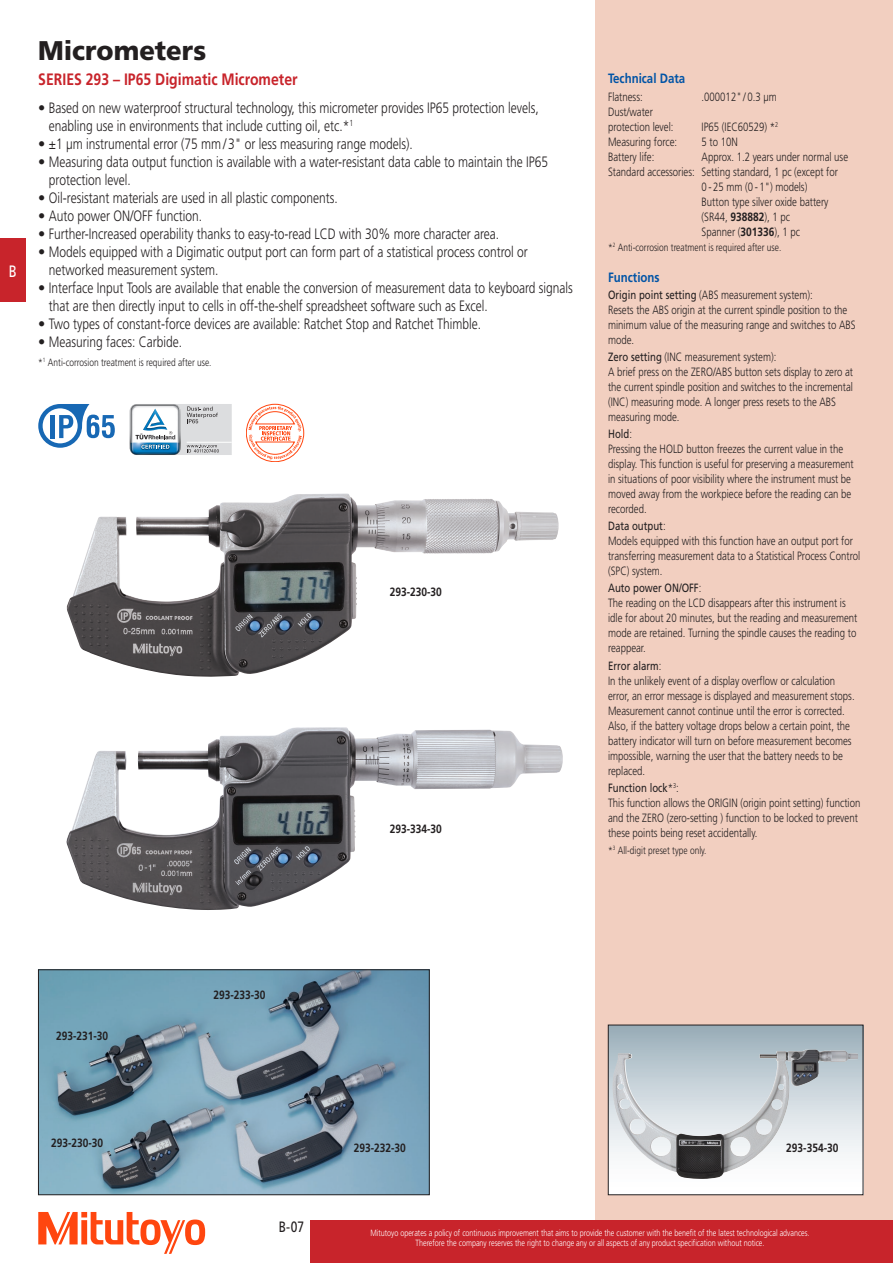
<style>
.page{position:relative;width:893px;height:1263px;background:#fff}
.page>*{position:absolute;margin:0;border:0;box-sizing:border-box;transform-origin:0 0}
.t1{font:900 27px "Mitutoyo Frutiger TU";color:#231f20}
.t2{font:700 16.5px "Mitutoyo Frutiger TU";color:#c8242b}
.t3{font:16.5px "Mitutoyo Frutiger TU";color:#fff}
.t4{font:300 15px/18px "Mitutoyo Frutiger TU";color:#231f20;scale:1.2 1}
.t5{font:15px "Mitutoyo Frutiger TU";color:#231f20}
.t6{font:700 13.5px "Mitutoyo Frutiger TU";color:#0154a6}
.t7{font:300 12px/15px "Mitutoyo Frutiger TU";color:#231f20}
.t8{font:700 12px "Mitutoyo Frutiger TU";color:#231f20}
.t9{font:300 10.5px "Mitutoyo Frutiger TU";color:#231f20}
.t10{font:300 9px/10.5px "Mitutoyo Frutiger TU";color:#fff;text-align:center}
.s1{font-weight:700}
.s2{font-weight:400}
</style>
<div class="page">
<div style="left:595px;top:0;width:298px;height:1263px;background:#f2cfc0"></div>
<img style="left:40px;top:971px;width:387px;height:222px">
<div style="left:38px;top:969px;width:391px;height:226px;border:1px solid #231f20"></div>
<svg style="left:610px;top:1027px;width:251px;height:166px;background:#ccd5da"></svg>
<img style="left:613px;top:1049px;width:196px;height:130px">
<div style="left:608px;top:1025px;width:255px;height:170px;border:1px solid #231f20"></div>
<img style="left:66px;top:727px;width:497px;height:183px">
<img style="left:66px;top:494px;width:450px;height:183px">
<svg style="left:38px;top:404px;width:77px;height:44px"></svg>
<svg style="left:130px;top:404px;width:102px;height:51px"></svg>
<svg style="left:246px;top:404px;width:58px;height:58px"></svg>
<div style="left:310px;top:1220px;width:583px;height:43px;background:#c8242b"></div>
<svg style="left:38px;top:1212px;width:167px;height:42px"></svg>
<div style="left:0;top:238px;width:26px;height:64px;background:#c8242b"></div>
<h2 class="t3" style="left:9px;top:262px;width:10px">B</h2>
<h1 class="t1" style="left:38px;top:34px;width:169px">Micrometers</h1>
<h2 class="t2" style="left:38px;top:69px;width:261px">SERIES 293 – IP65 Digimatic Micrometer</h2>
<p class="t4" style="left:49px;top:99px;width:410px;text-indent:-11px">• Based on new waterproof structural technology, this micrometer provides IP65 protection levels, enabling use in environments that include cutting oil, etc.*<sup>1</sup></p>
<p class="t4" style="left:38px;top:135px;width:314px">• ±1 μm instrumental error (75 mm/ 3" or less measuring range models).</p>
<p class="t4" style="left:49px;top:153px;width:417px;text-indent:-11px">• Measuring data output function is available with a water-resistant data cable to maintain the IP65 protection level.</p>
<p class="t4" style="left:38px;top:189px;width:251px">• Oil-resistant materials are used in all plastic components.</p>
<p class="t4" style="left:38px;top:207px;width:138px">• Auto power ON/OFF function.</p>
<p class="t4" style="left:38px;top:225px;width:386px">• Further-Increased operability thanks to easy-to-read LCD with 30% more character area.</p>
<p class="t4" style="left:49px;top:243px;width:401px;text-indent:-11px">• Models equipped with a Digimatic output port can form part of a statistical process control or networked measurement system.</p>
<p class="t4" style="left:49px;top:279px;width:438px;text-indent:-11px">• Interface Input Tools are available that enable the conversion of measurement data to keyboard signals that are then directly input to cells in off-the-shelf spreadsheet software such as Excel.</p>
<p class="t4" style="left:38px;top:315px;width:371px">• Two types of constant-force devices are available: Ratchet Stop and Ratchet Thimble.</p>
<p class="t4" style="left:38px;top:333px;width:121px">• Measuring faces: Carbide.</p>
<p class="t9" style="left:38px;top:356px;width:175px">*<sup>1</sup> Anti-corrosion treatment is required after use.</p>
<p class="t8" style="left:390px;top:585px;width:54px">293-230-30</p>
<p class="t8" style="left:390px;top:821px;width:54px">293-334-30</p>
<p class="t6" style="left:608px;top:71px;width:79px">Technical Data</p>
<p class="t7" style="left:608px;top:89px;width:36px">Flatness:</p>
<p class="t7" style="left:702px;top:89px;width:77px">.000012" / 0.3 μm</p>
<p class="t7" style="left:608px;top:104px;width:67px">Dust/water protection level:</p>
<p class="t7" style="left:702px;top:119px;width:78px">IP65 (IEC60529) *<sup>2</sup></p>
<p class="t7" style="left:608px;top:134px;width:71px">Measuring force:</p>
<p class="t7" style="left:702px;top:134px;width:38px">5 to 10N</p>
<p class="t7" style="left:608px;top:149px;width:48px">Battery life:</p>
<p class="t7" style="left:702px;top:149px;width:148px">Approx. 1.2 years under normal use</p>
<p class="t7" style="left:608px;top:164px;width:231px">Standard accessories: Setting standard, 1 pc (except for</p>
<p class="t7" style="left:702px;top:179px;width:107px">0 - 25 mm (0 - 1") models)</p>
<p class="t7" style="left:702px;top:194px;width:128px">Button type silver oxide battery</p>
<p class="t7" style="left:702px;top:209px;width:90px">(SR44, <span class="s1">938882</span>), 1 pc</p>
<p class="t7" style="left:702px;top:224px;width:100px">Spanner (<span class="s1">301336</span>), 1 pc</p>
<p class="t9" style="left:608px;top:241px;width:175px">*<sup>2</sup> Anti-corrosion treatment is required after use.</p>
<p class="t6" style="left:608px;top:269px;width:53px">Functions</p>
<p class="t7" style="left:608px;top:287px;width:249px"><span class="s2">Origin point setting</span> (ABS measurement system):<br>Resets the ABS origin at the current spindle position to the minimum value of the measuring range and switches to ABS mode.</p>
<p class="t7" style="left:608px;top:350px;width:246px"><span class="s2">Zero setting</span> (INC measurement system):<br>A brief press on the ZERO/ABS button sets display to zero at the current spindle position and switches to the incremental (INC) measuring mode. A longer press resets to the ABS measuring mode.</p>
<p class="t7" style="left:608px;top:427px;width:247px"><span class="s2">Hold</span>:<br>Pressing the HOLD button freezes the current value in the display. This function is useful for preserving a measurement in situations of poor visibility where the instrument must be moved away from the workpiece before the reading can be recorded.</p>
<p class="t7" style="left:608px;top:519px;width:254px"><span class="s2">Data output</span>:<br>Models equipped with this function have an output port for transferring measurement data to a Statistical Process Control (SPC) system.</p>
<p class="t7" style="left:608px;top:581px;width:251px"><span class="s2">Auto power ON/OFF</span>:<br>The reading on the LCD disappears after this instrument is idle for about 20 minutes, but the reading and measurement mode are retained. Turning the spindle causes the reading to reappear.</p>
<p class="t7" style="left:608px;top:658px;width:248px"><span class="s2">Error alarm</span>:<br>In the unlikely event of a display overflow or calculation error, an error message is displayed and measurement stops.<br>Measurement cannot continue until the error is corrected.<br>Also, if the battery voltage drops below a certain point, the battery indicator will turn on before measurement becomes impossible, warning the user that the battery needs to be replaced.</p>
<p class="t7" style="left:608px;top:780px;width:254px"><span class="s2">Function lock</span>*<sup>3</sup>:<br>This function allows the ORIGIN (origin point setting) function and the ZERO (zero-setting ) function to be locked to prevent these points being reset accidentally.</p>
<p class="t9" style="left:608px;top:844px;width:100px">*<sup>3</sup> All-digit preset type only.</p>
<p class="t8" style="left:56px;top:1029px;width:54px">293-231-30</p>
<p class="t8" style="left:51px;top:1136px;width:54px">293-230-30</p>
<p class="t8" style="left:213px;top:987px;width:54px">293-233-30</p>
<p class="t5" style="left:279px;top:1218px;width:27px">B-07</p>
<p class="t8" style="left:354px;top:1140px;width:54px">293-232-30</p>
<p class="t8" style="left:786px;top:1140px;width:54px">293-354-30</p>
<p class="t10" style="left:370px;top:1227px;width:441px">Mitutoyo operates a policy of continuous improvement that aims to provide the customer with the benefit of the latest technological advances.<br>Therefore the company reserves the right to change any or all aspects of any product specification without notice.</p>
</div>
